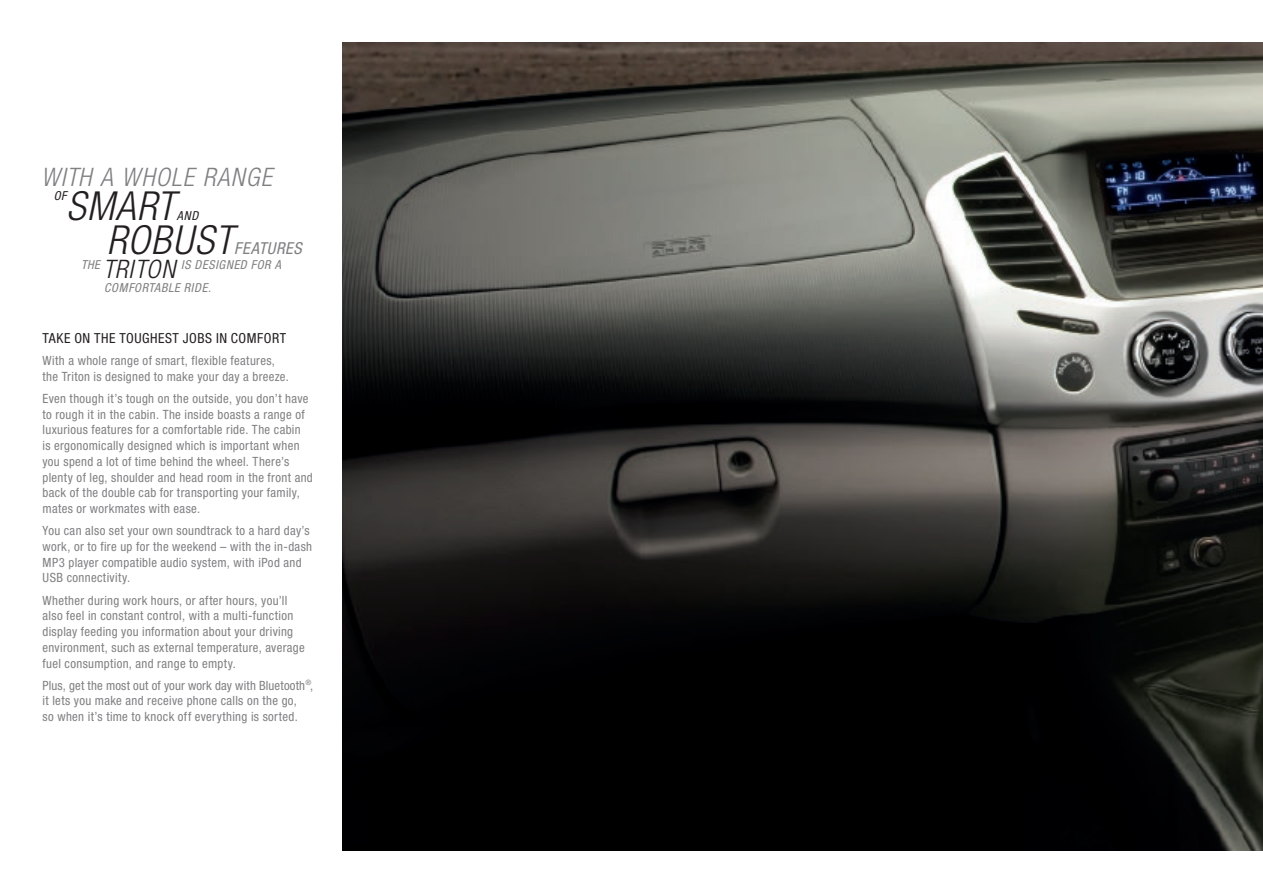
<style>
.page{position:relative;width:1263px;height:893px;background:#fff}
.page>*{position:absolute;margin:0;border:0;box-sizing:border-box;transform-origin:0 0}
.t1{font:italic 300 condensed 40.05px "Helvetica Neue";letter-spacing:.03em;color:#231f20}
.t2{font:italic 300 condensed 25.5px "Helvetica Neue";letter-spacing:.05em;color:#808083}
.t3{font:italic 300 condensed 25.5px "Helvetica Neue";color:#231f20}
.t4{font:italic condensed 16.5px "Helvetica Neue";letter-spacing:.035em;color:#808083}
.t5{font:condensed 13.8px "Helvetica Neue";letter-spacing:.04em;color:#231f20}
.t6{font:condensed 12.75px/15.8px "Helvetica Neue";letter-spacing:.025em;color:#808083}
.t7{font:italic condensed 12.3px "Helvetica Neue";letter-spacing:.055em;color:#808083}
.t8{font:italic condensed 12.3px "Helvetica Neue";color:#231f20}
</style>
<div class="page">
<img style="left:342px;top:43px;width:921px;height:807px">
<h2 class="t2" style="left:41px;top:163px;width:96px">WITH A WHOLE</h2>
<h2 class="t2" style="left:203px;top:163px;width:58px">RANGE</h2>
<p class="t8" style="left:54px;top:188px;width:15px">OF</p>
<h1 class="t1" style="left:66px;top:183px;width:93px">SMART</h1>
<p class="t8" style="left:177px;top:209px;width:23px">AND</p>
<h1 class="t1" style="left:107px;top:216px;width:128px">ROBUST</h1>
<p class="t4" style="left:234px;top:238px;width:69px">FEATURES</p>
<h2 class="t3" style="left:103px;top:255px;width:73px">TRITON</h2>
<p class="t7" style="left:81px;top:257px;width:20px">THE</p>
<p class="t7" style="left:181px;top:258px;width:78px">IS DESIGNED FOR</p>
<p class="t7" style="left:275px;top:258px;width:8px">A</p>
<p class="t7" style="left:104px;top:280px;width:108px">COMFORTABLE RIDE.</p>
<p class="t5" style="left:43px;top:330px;width:155px">Take on the toughest jobs</p>
<p class="t5" style="left:216px;top:330px;width:69px">in comfort</p>
<p class="t6" style="left:43px;top:352px;width:248px">With a whole range of smart, flexible features, the Triton is designed to make your day a breeze.</p>
<p class="t6" style="left:43px;top:390px;width:272px">Even though it’s tough on the outside, you don’t have to rough it in the cabin. The inside boasts a range of luxurious features for a comfortable ride. The cabin<br>is ergonomically designed which is important when you spend a lot of time behind the wheel. There’s plenty of leg, shoulder and head room in the front and back of the double cab for transporting your family, mates or workmates with ease.</p>
<p class="t6" style="left:43px;top:523px;width:271px">You can also set your own soundtrack to a hard day’s work, or to fire up for the weekend – with the in-dash MP3 player compatible audio system, with iPod and USB connectivity.</p>
<p class="t6" style="left:43px;top:592px;width:264px">Whether during work hours, or after hours, you’ll also feel in constant control, with a multi-function display feeding you information about your driving environment, such as external temperature, average fuel consumption, and range to empty.</p>
<p class="t6" style="left:43px;top:677px;width:272px">Plus, get the most out of your work day with Bluetooth<sup>®</sup>, it lets you make and receive phone calls on the go,<br>so when it’s time to knock off everything is sorted.</p>
</div>
